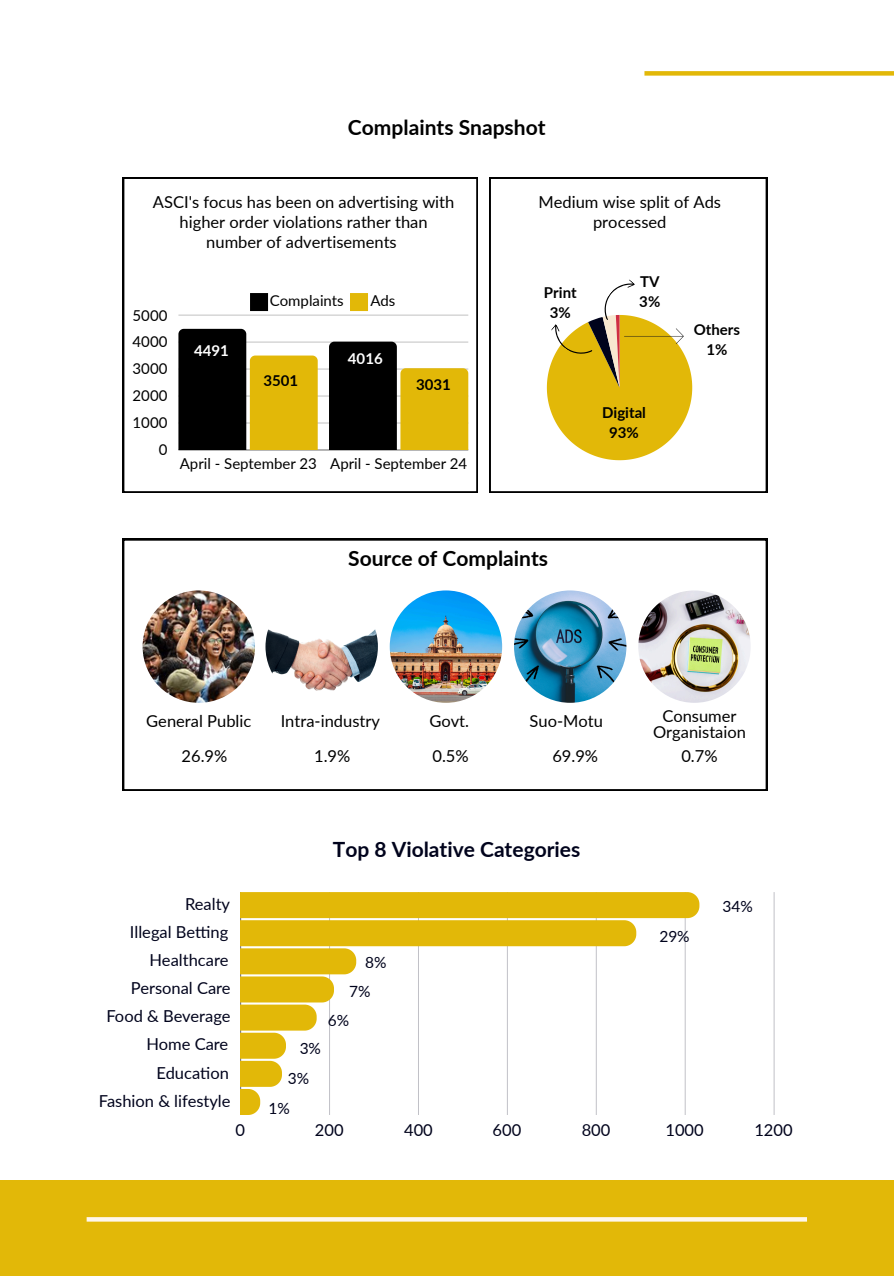
<style>
.page{position:relative;width:894px;height:1276px;background:#fff}
.page>*{position:absolute;margin:0;border:0;box-sizing:border-box;transform-origin:0 0}
.t1{font:700 21px "Lato";color:#000}
.t2{font:700 21px "Lato";color:#00031c}
.t3{font:16.5px/20.2px "Lato";color:#000;text-align:center}
.t4{font:16.5px/28px "Lato";color:#00031c;text-align:right}
.t5{font:15.45px "Lato";color:#00031c}
.t6{font:15px "Lato";color:#000}
.t7{font:700 15px/20.2px "Lato";color:#000;text-align:center}
.t8{font:700 15px "Lato";color:#fff}
</style>
<div class="page">
<svg style="left:123px;top:177px;width:354px;height:315px"></svg>
<div style="left:250px;top:293px;width:18px;height:18px;background:#000"></div>
<div style="left:350px;top:293px;width:18px;height:18px;background:#e2b808"></div>
<hr style="left:178px;top:450px;width:290px;height:1px;background:#b6b6b6">
<hr style="left:178px;top:423px;width:290px;height:1px;background:#000;opacity:.25">
<hr style="left:178px;top:396px;width:290px;height:1px;background:#000;opacity:.25">
<hr style="left:178px;top:369px;width:290px;height:1px;background:#000;opacity:.25">
<hr style="left:178px;top:342px;width:290px;height:1px;background:#dadada">
<hr style="left:178px;top:315px;width:290px;height:1px;background:#d8d8d8">
<svg style="left:178px;top:329px;width:139px;height:121px;background:#776725"></svg>
<svg style="left:329px;top:342px;width:139px;height:108px;background:#776827"></svg>
<div style="left:0;top:1180px;width:893px;height:96px;background:#e2b808"></div>
<svg style="left:87px;top:1217px;width:719px;height:4px;background:#fef4e4"></svg>
<svg style="left:123px;top:539px;width:644px;height:252px"></svg>
<svg style="left:240px;top:669px;width:11px;height:16px"></svg>
<img style="left:142px;top:590px;width:113px;height:113px;border-radius:50%">
<img style="left:265px;top:590px;width:113px;height:113px;border-radius:50%">
<img style="left:389px;top:590px;width:113px;height:113px;border-radius:50%">
<img style="left:514px;top:590px;width:112px;height:113px;border-radius:50%">
<img style="left:638px;top:590px;width:112px;height:113px;border-radius:50%">
<hr style="left:773px;top:892px;width:1px;height:223px;background:#e6e6e8">
<svg style="left:240px;top:892px;width:459px;height:223px"></svg>
<div style="left:644px;top:71px;width:249px;height:5px;background:#e2b808"></div>
<svg style="left:489px;top:177px;width:278px;height:315px"></svg>
<svg style="left:546px;top:275px;width:146px;height:185px"></svg>
<p class="t1" style="left:348px;top:115px;width:199px">Complaints Snapshot</p>
<h3 class="t3" style="left:153px;top:191px;width:303px">ASCI's focus has been on advertising with higher order violations rather than number of advertisements</h3>
<p class="t6" style="left:132px;top:306px;width:36px">5000</p>
<p class="t6" style="left:132px;top:333px;width:36px">4000</p>
<p class="t6" style="left:132px;top:360px;width:36px">3000</p>
<p class="t6" style="left:132px;top:387px;width:36px">2000</p>
<p class="t6" style="left:132px;top:414px;width:36px">1000</p>
<p class="t6" style="left:159px;top:440px;width:10px">0</p>
<h3 class="t8" style="left:194px;top:341px;width:36px">4491</h3>
<p class="t6" style="left:270px;top:291px;width:75px">Complaints</p>
<p class="t6" style="left:370px;top:291px;width:26px">Ads</p>
<p class="t7" style="left:263px;top:370px;width:36px">3501</p>
<p class="t8" style="left:348px;top:349px;width:36px">4016</p>
<p class="t7" style="left:416px;top:374px;width:36px">3031</p>
<p class="t6" style="left:180px;top:454px;width:289px">April - September 23 April - September 24</p>
<p class="t3" style="left:538px;top:191px;width:184px">Medium wise split of Ads processed</p>
<p class="t7" style="left:544px;top:282px;width:34px">Print<br>3%</p>
<h3 class="t7" style="left:639px;top:271px;width:22px;text-align:left">TV<br>3%</h3>
<p class="t7" style="left:602px;top:402px;width:45px">Digital<br>93%</p>
<p class="t7" style="left:693px;top:319px;width:48px">Others<br>1%</p>
<h2 class="t1" style="left:348px;top:545px;width:201px">Source of Complaints</h2>
<p class="t3" style="left:146px;top:710px;width:107px">General Public</p>
<p class="t3" style="left:280px;top:710px;width:101px">Intra-industry</p>
<p class="t3" style="left:429px;top:710px;width:41px">Govt.</p>
<p class="t3" style="left:529px;top:710px;width:75px">Suo-Motu</p>
<p class="t3" style="left:652px;top:708px;width:94px;line-height:15.8px">Consumer<br>Organistaion</p>
<p class="t3" style="left:681px;top:745px;width:38px">0.7%</p>
<h3 class="t3" style="left:181px;top:745px;width:47px">26.9%</h3>
<p class="t3" style="left:314px;top:745px;width:38px">1.9%</p>
<p class="t3" style="left:432px;top:745px;width:38px">0.5%</p>
<p class="t3" style="left:552px;top:745px;width:47px">69.9%</p>
<p class="t4" style="left:99px;top:889px;width:133px">Realty<br>Illegal Betting<br>Healthcare<br>Personal Care<br>Food &amp; Beverage<br>Home Care<br>Education<br>Fashion &amp; lifestyle</p>
<p class="t2" style="left:333px;top:836px;width:249px">Top 8 Violative Categories</p>
<h1 class="t5" style="left:299px;top:1039px;width:23px">3%</h1>
<p class="t5" style="left:288px;top:1069px;width:23px">3%</p>
<h1 class="t5" style="left:268px;top:1098px;width:23px">1%</h1>
<p class="t5" style="left:365px;top:953px;width:23px">8%</p>
<p class="t5" style="left:349px;top:982px;width:23px">7%</p>
<p class="t5" style="left:328px;top:1011px;width:23px">6%</p>
<p class="t5" style="left:659px;top:927px;width:32px">29%</p>
<p class="t5" style="left:722px;top:896px;width:32px">34%</p>
<p class="t4" style="left:235px;top:1115px;width:11px">0</p>
<p class="t4" style="left:315px;top:1115px;width:30px">200</p>
<p class="t4" style="left:404px;top:1115px;width:30px">400</p>
<p class="t4" style="left:492px;top:1115px;width:30px">600</p>
<p class="t4" style="left:581px;top:1115px;width:30px">800</p>
<p class="t4" style="left:665px;top:1115px;width:40px">1000</p>
<p class="t4" style="left:754px;top:1115px;width:40px">1200</p>
</div>
